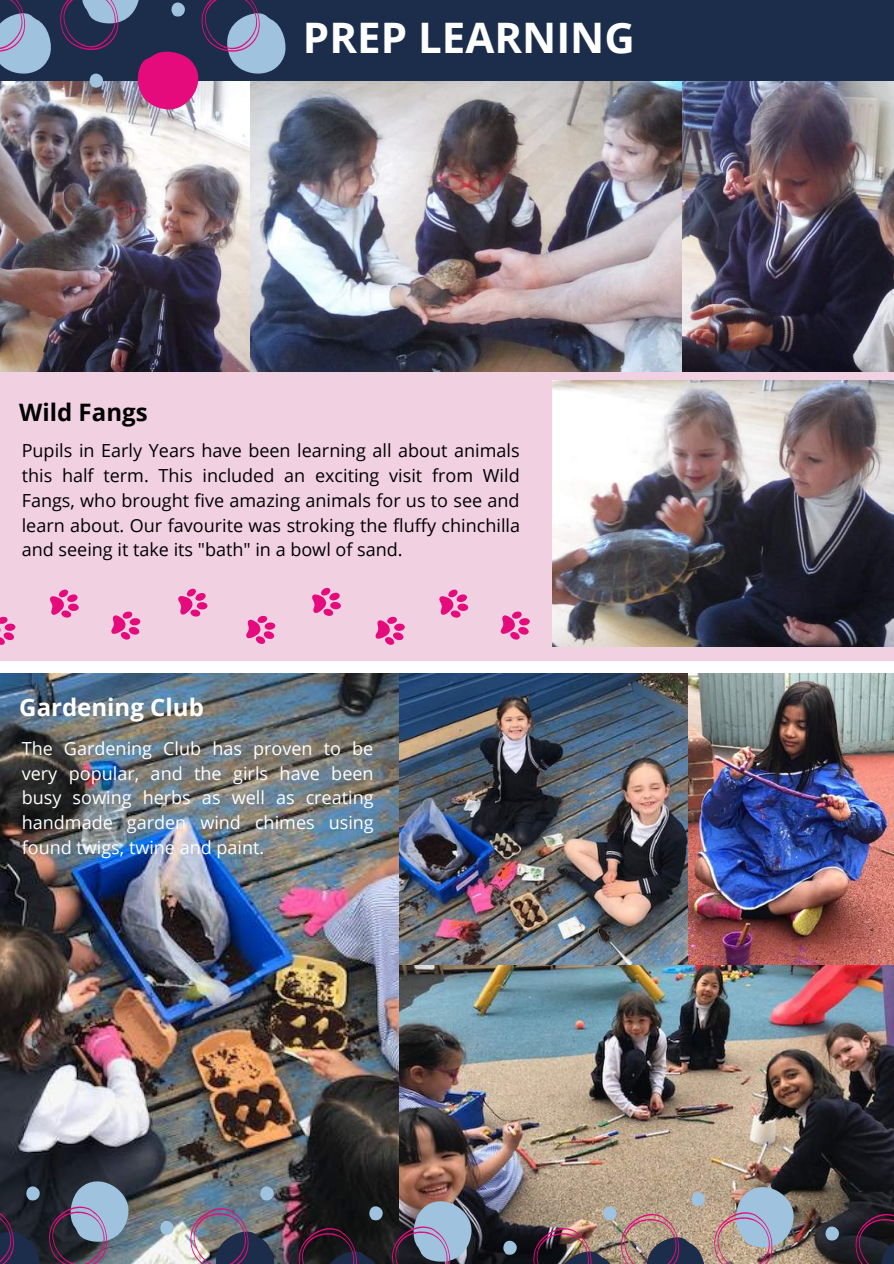
<style>
.page{position:relative;width:894px;height:1264px;background:#fff}
.page>*{position:absolute;margin:0;border:0;box-sizing:border-box;transform-origin:0 0}
.t1{font:700 42px "Open Sans";color:#fff}
.t2{font:700 24px "Open Sans";color:#fff}
.t3{font:700 24px "Open Sans";color:#000}
.t4{font:18px/24.8px "Open Sans";color:#000;text-align:justify}
.t5{font:18px/24.8px "Open Sans";color:#fff;text-align:justify}
</style>
<div class="page">
<div style="left:0;top:352px;width:893px;height:308px;background:#f1d0e2"></div>
<img style="left:249px;top:81px;width:644px;height:291px">
<img style="left:0;top:81px;width:249px;height:291px">
<div style="left:0;top:0;width:893px;height:81px;background:#1b2d4b"></div>
<svg style="left:439px;top:589px;width:30px;height:29px"></svg>
<svg style="left:375px;top:616px;width:30px;height:29px"></svg>
<svg style="left:500px;top:611px;width:30px;height:29px"></svg>
<img style="left:553px;top:381px;width:340px;height:265px">
<svg style="left:60px;top:0;width:227px;height:109px"></svg>
<svg style="left:0;top:0;width:51px;height:74px"></svg>
<svg style="left:246px;top:615px;width:30px;height:29px"></svg>
<svg style="left:50px;top:589px;width:29px;height:29px"></svg>
<svg style="left:0;top:616px;width:16px;height:29px"></svg>
<svg style="left:178px;top:588px;width:30px;height:29px"></svg>
<svg style="left:111px;top:611px;width:30px;height:29px"></svg>
<svg style="left:312px;top:587px;width:29px;height:29px"></svg>
<img style="left:688px;top:674px;width:205px;height:291px">
<img style="left:0;top:674px;width:399px;height:589px">
<img style="left:399px;top:674px;width:288px;height:291px">
<img style="left:399px;top:965px;width:494px;height:298px">
<svg style="left:854px;top:1213px;width:39px;height:50px;background:#2a1b2b"></svg>
<svg style="left:824px;top:1223px;width:15px;height:17px"></svg>
<img style="left:713px;top:1186px;width:81px;height:77px">
<img style="left:532px;top:1189px;width:175px;height:74px">
<svg style="left:502px;top:1238px;width:15px;height:16px"></svg>
<svg style="left:298px;top:1201px;width:175px;height:62px;background:#494957"></svg>
<svg style="left:259px;top:1183px;width:15px;height:17px"></svg>
<img style="left:190px;top:1207px;width:86px;height:56px">
<svg style="left:159px;top:1218px;width:15px;height:17px"></svg>
<svg style="left:0;top:1181px;width:130px;height:82px;background:#4d5367"></svg>
<h2 class="t3" style="left:19px;top:395px;width:130px">Wild Fangs</h2>
<h1 class="t1" style="left:303px;top:8px;width:333px">PREP LEARNING</h1>
<p class="t4" style="left:22px;top:438px;width:499px">Pupils in Early Years have been learning all about animals this half term. This included an exciting visit from Wild Fangs, who brought five amazing animals for us to see and learn about. Our favourite was stroking the fluffy chinchilla and seeing it take its "bath" in a bowl of sand.</p>
<h2 class="t2" style="left:19px;top:690px;width:186px">Gardening Club</h2>
<p class="t5" style="left:22px;top:735px;width:353px">The Gardening Club has proven to be very popular, and the girls have been busy sowing herbs as well as creating handmade garden wind chimes using found twigs, twine and paint.</p>
</div>
